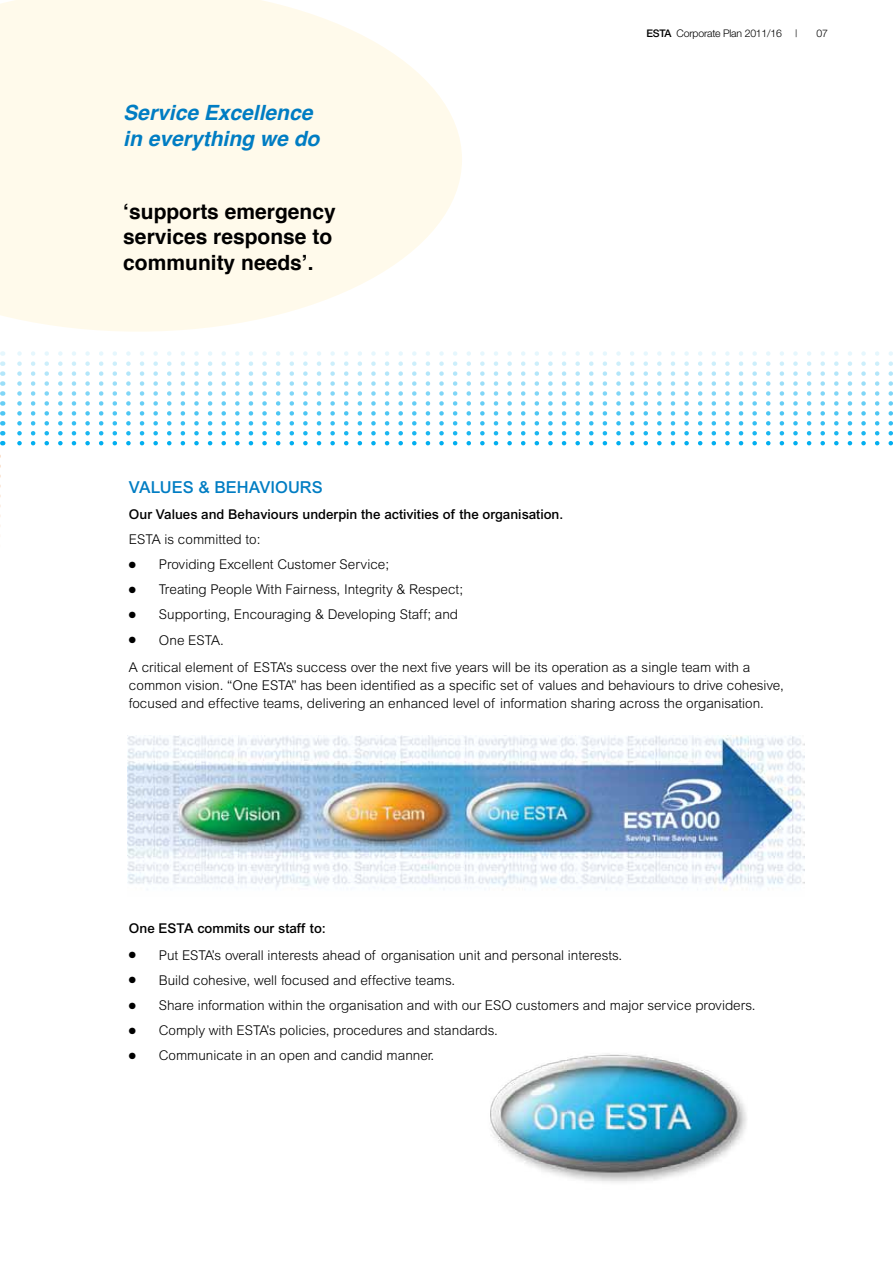
<style>
.page{position:relative;width:893px;height:1263px;background:#fff}
.page>*{position:absolute;margin:0;border:0;box-sizing:border-box;transform-origin:0 0}
.t1{font:700 21px/25.5px "Helvetica";color:#000}
.t2{font:italic 700 21px/25.5px "Helvetica";color:#007dc3}
.t3{font:500 16.5px "Arial";color:#007dc3}
.t4{font:300 13.5px/27px "Arial";color:#000}
.t5{font:500 13.5px "Arial";color:#000}
.t6{font:300 10.5px "Helvetica Neue";letter-spacing:-.02em;color:#000}
.s1{font-weight:500}
</style>
<div class="page">
<img style="left:0;top:0;width:1px;height:449px">
<svg style="left:0;top:0;width:462px;height:332px;fill:#fffaeb"></svg>
<svg style="left:17px;top:351px;width:876px;height:84px"></svg>
<svg style="left:2px;top:351px;width:1px;height:84px"></svg>
<svg style="left:17px;top:441px;width:876px;height:4px"></svg>
<img style="left:128px;top:735px;width:677px;height:155px">
<img style="left:490px;top:1054px;width:257px;height:129px">
<h1 class="t2" style="left:123px;top:100px;width:198px">Service Excellence in everything we do</h1>
<h1 class="t1" style="left:123px;top:199px;width:214px">‘supports emergency services response to community needs’.</h1>
<p class="t6" style="left:646px;top:26px;width:137px"><span class="s1">ESTA</span> Corporate Plan 2011/16</p>
<p class="t6" style="left:795px;top:26px;width:4px">|</p>
<p class="t6" style="left:816px;top:26px;width:13px">07</p>
<p class="t3" style="left:129px;top:478px;width:183px">Values &amp; Behaviours</p>
<p class="t5" style="left:129px;top:506px;width:436px">Our Values and Behaviours underpin the activities of the organisation.</p>
<p class="t4" style="left:129px;top:525px;width:133px">ESTA is committed to:</p>
<p class="t4" style="left:129px;top:551px;width:262px">● Providing Excellent Customer Service;</p>
<p class="t4" style="left:129px;top:576px;width:336px">● Treating People With Fairness, Integrity &amp; Respect;</p>
<p class="t4" style="left:129px;top:601px;width:331px">● Supporting, Encouraging &amp; Developing Staff; and</p>
<p class="t4" style="left:129px;top:626px;width:623px">● One ESTA.<br>A critical element of ESTA’s success over the next five years will be its operation as a single team with a</p>
<p class="t4" style="left:129px;top:676px;width:656px;line-height:18px">common vision. “One ESTA” has been identified as a specific set of values and behaviours to drive cohesive, focused and effective teams, delivering an enhanced level of information sharing across the organisation.</p>
<p class="t5" style="left:129px;top:920px;width:199px">One ESTA commits our staff to:</p>
<p class="t4" style="left:129px;top:941px;width:495px">● Put ESTA’s overall interests ahead of organisation unit and personal interests.</p>
<p class="t4" style="left:129px;top:966px;width:328px">● Build cohesive, well focused and effective teams.</p>
<p class="t4" style="left:129px;top:992px;width:628px">● Share information within the organisation and with our ESO customers and major service providers.</p>
<p class="t4" style="left:129px;top:1017px;width:370px">● Comply with ESTA’s policies, procedures and standards.</p>
<p class="t4" style="left:129px;top:1042px;width:307px">● Communicate in an open and candid manner.</p>
</div>
